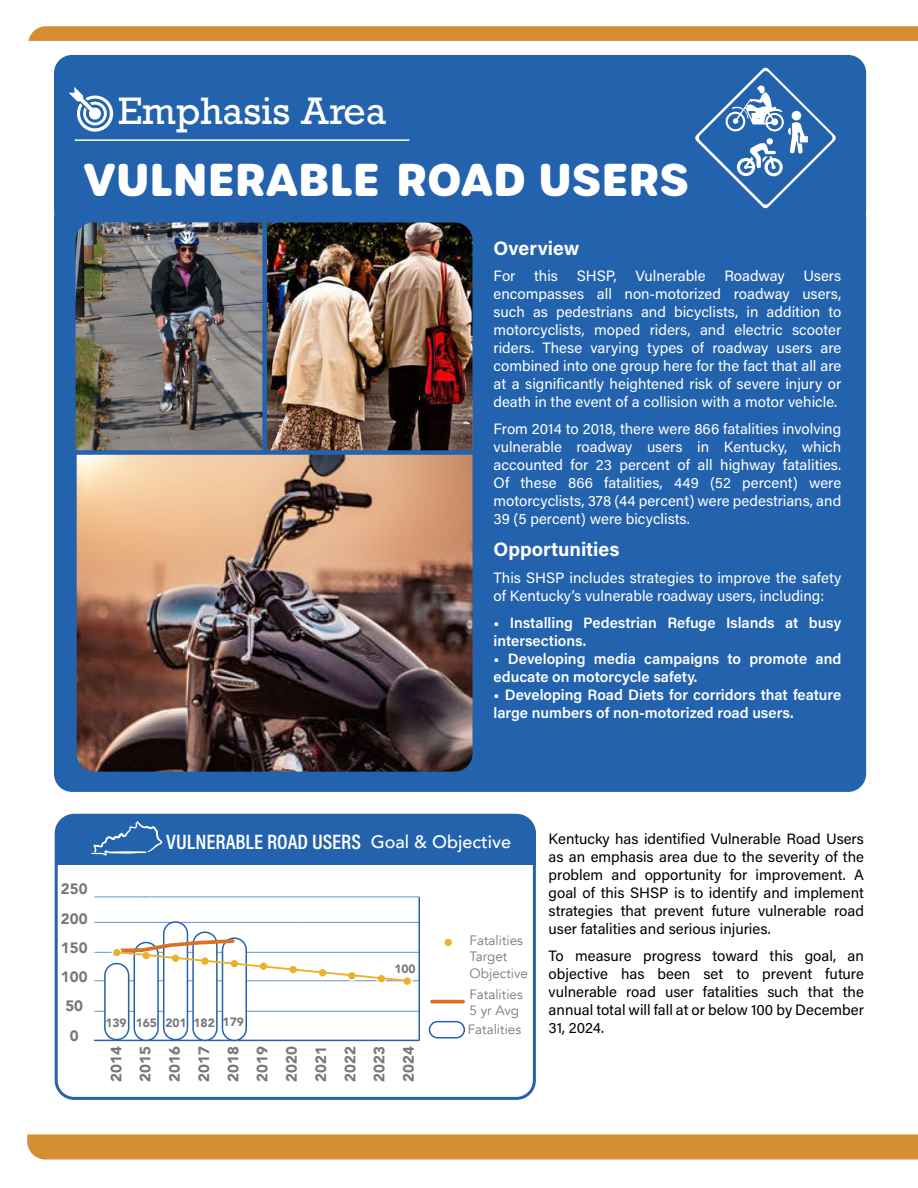
<style>
.page{position:relative;width:918px;height:1188px;background:#fff}
.page>*{position:absolute;margin:0;border:0;box-sizing:border-box;transform-origin:0 0}
.t1{font:700 44.55px "Urbane Rounded";color:#fff}
.t2{font:36px "Rockwell";color:#fff}
.t3{font:700 28.95px "Urbane Rounded";color:#fff}
.t4{font:600 21px "Acumin Pro Cond";letter-spacing:-.005em;color:#fff}
.t5{font:700 19.5px "Acumin Pro";color:#fff}
.t6{font:500 18px "Avenir";color:#fff}
.t7{font:15px/18px "Acumin Pro";color:#fff;text-align:justify}
.t8{font:15px/18px "Acumin Pro";color:#000;text-align:justify}
.t9{font:600 15px/18px "Acumin Pro";color:#fff}
.t10{font:900 15px "Avenir";color:#76787b}
.t11{font:13.5px "Avenir";color:#76787b}
.t12{font:900 12px "Avenir";color:#76787b}
</style>
<div class="page">
<svg style="left:27px;top:1134px;width:891px;height:26px;background:#d7923d"></svg>
<svg style="left:54px;top:1024px;width:478px;height:76px"></svg>
<svg style="left:28px;top:26px;width:890px;height:15px;background:#d7913a"></svg>
<div style="left:54px;top:200px;width:812px;height:592px;background:#2362ad;border-radius:18px"></div>
<div style="left:54px;top:55px;width:812px;height:173px;background:#2362ad;border-radius:18px"></div>
<svg style="left:695px;top:67px;width:141px;height:142px"></svg>
<svg style="left:69px;top:87px;width:45px;height:45px"></svg>
<hr style="left:75px;top:139px;width:334px;height:2px;background:#fff">
<div style="left:55px;top:814px;width:481px;height:286px;border:3px solid #2362ad;border-radius:18px"></div>
<hr style="left:94px;top:1040px;width:326px;height:1px;background:#2362ad">
<hr style="left:94px;top:980px;width:326px;height:1px;background:#2362ad">
<hr style="left:94px;top:922px;width:326px;height:1px;background:#2362ad">
<hr style="left:94px;top:1011px;width:326px;height:1px;background:#2362ad">
<hr style="left:94px;top:952px;width:326px;height:1px;background:#2362ad">
<hr style="left:94px;top:897px;width:326px;height:1px;background:#2362ad">
<div style="left:105px;top:964px;width:24px;height:76px;background:#fff;border-radius:12px"></div>
<div style="left:104px;top:963px;width:25px;height:77px;border:2px solid #2362ad;border-radius:12px"></div>
<div style="left:134px;top:943px;width:24px;height:97px;background:#fff;border-radius:12px"></div>
<div style="left:134px;top:942px;width:25px;height:99px;border:2px solid #2362ad;border-radius:12px"></div>
<div style="left:164px;top:922px;width:23px;height:118px;background:#fff;border-radius:12px"></div>
<div style="left:163px;top:921px;width:25px;height:119px;border:2px solid #2362ad;border-radius:12px"></div>
<div style="left:193px;top:932px;width:24px;height:108px;background:#fff;border-radius:12px"></div>
<div style="left:192px;top:932px;width:26px;height:109px;border:2px solid #2362ad;border-radius:12px"></div>
<div style="left:222px;top:938px;width:24px;height:102px;background:#fff;border-radius:12px"></div>
<div style="left:222px;top:937px;width:25px;height:104px;border:2px solid #2362ad;border-radius:12px"></div>
<div style="left:376px;top:973px;width:11px;height:11px;border:2px solid #fff;border-radius:50%"></div>
<svg style="left:120px;top:896px;width:53px;height:2px"></svg>
<svg style="left:266px;top:921px;width:84px;height:2px"></svg>
<hr style="left:94px;top:817px;width:1px;height:223px;background:#fff">
<div style="left:402px;top:976px;width:10px;height:10px;border:2px solid #fff;border-radius:50%"></div>
<div style="left:430px;top:1022px;width:34px;height:16px;background:#fff;border-radius:8px"></div>
<div style="left:429px;top:1021px;width:36px;height:18px;border:2px solid #2362ad;border-radius:8px"></div>
<div style="left:444px;top:938px;width:9px;height:9px;background:#ecb129;border-radius:50%"></div>
<div style="left:443px;top:937px;width:10px;height:11px;border:2px solid #fff;border-radius:50%"></div>
<hr style="left:430px;top:1000px;width:35px;height:3px;background:#d97126;border-radius:2px">
<hr style="left:418px;top:897px;width:2px;height:143px;background:#2362ad">
<div style="left:112px;top:947px;width:10px;height:11px;border:2px solid #fff;border-radius:50%"></div>
<img style="left:77px;top:455px;width:395px;height:317px">
<div style="left:57px;top:815px;width:479px;height:40px;background:#2362ad;border-radius:18px"></div>
<div style="left:56px;top:833px;width:480px;height:32px;background:#2362ad"></div>
<svg style="left:91px;top:821px;width:71px;height:35px"></svg>
<svg style="left:114px;top:939px;width:295px;height:44px"></svg>
<img style="left:76px;top:222px;width:186px;height:228px">
<img style="left:267px;top:222px;width:205px;height:228px">
<p class="t2" style="left:118px;top:88px;width:270px">Emphasis Area</p>
<p class="t1" style="left:84px;top:149px;width:607px">VULNERABLE ROAD USERS</p>
<p class="t3" style="left:463px;top:135px;width:130px">DRIVING</p>
<p class="t5" style="left:494px;top:235px;width:87px">Overview</p>
<p class="t7" style="left:494px;top:266px;width:349px">For this SHSP, Vulnerable Roadway Users encompasses all non-motorized roadway users, such as pedestrians and bicyclists, in addition to motorcyclists, moped riders, and electric scooter riders. These varying types of roadway users are combined into one group here for the fact that all are at a significantly heightened risk of severe injury or death in the event of a collision with a motor vehicle.</p>
<p class="t7" style="left:494px;top:419px;width:349px">From 2014 to 2018, there were 866 fatalities involving vulnerable roadway users in Kentucky, which accounted for 23 percent of all highway fatalities.<br>Of these 866 fatalities, 449 (52 percent) were motorcyclists, 378 (44 percent) were pedestrians, and 39 (5 percent) were bicyclists.</p>
<p class="t5" style="left:494px;top:536px;width:127px">Opportunities</p>
<p class="t7" style="left:494px;top:568px;width:349px">This SHSP includes strategies to improve the safety of Kentucky’s vulnerable roadway users, including:</p>
<p class="t9" style="left:494px;top:613px;width:349px">• Installing Pedestrian Refuge Islands at busy intersections.</p>
<p class="t9" style="left:494px;top:649px;width:349px">• Developing media campaigns to promote and educate on motorcycle safety.</p>
<p class="t9" style="left:494px;top:685px;width:349px">• Developing Road Diets for corridors that feature large numbers of non-motorized road users.</p>
<p class="t10" style="left:61px;top:876px;width:28px">250</p>
<p class="t10" style="left:61px;top:906px;width:28px">200</p>
<p class="t10" style="left:61px;top:935px;width:28px">150</p>
<p class="t10" style="left:61px;top:964px;width:28px">100</p>
<p class="t10" style="left:65px;top:993px;width:19px">50</p>
<p class="t10" style="left:70px;top:1023px;width:10px">0</p>
<p class="t4" style="left:166px;top:828px;width:196px">VULNERABLE ROAD USERS</p>
<p class="t6" style="left:371px;top:826px;width:142px">Goal &amp; Objective</p>
<p class="t12" style="left:105px;top:1013px;width:23px">139</p>
<p class="t12" style="left:136px;top:1012px;width:23px">165</p>
<p class="t12" style="left:165px;top:1012px;width:23px">201</p>
<p class="t12" style="left:193px;top:1012px;width:23px">182</p>
<p class="t12" style="left:223px;top:1012px;width:23px">179</p>
<p class="t12" style="left:394px;top:958px;width:23px">100</p>
<p class="t10" style="left:103px;top:1082px;width:37px;rotate:-90deg">2014</p>
<p class="t10" style="left:133px;top:1082px;width:37px;rotate:-90deg">2015</p>
<p class="t10" style="left:162px;top:1082px;width:37px;rotate:-90deg">2016</p>
<p class="t10" style="left:191px;top:1082px;width:37px;rotate:-90deg">2017</p>
<p class="t10" style="left:220px;top:1082px;width:37px;rotate:-90deg">2018</p>
<p class="t10" style="left:250px;top:1082px;width:37px;rotate:-90deg">2019</p>
<p class="t10" style="left:279px;top:1082px;width:37px;rotate:-90deg">2020</p>
<p class="t10" style="left:308px;top:1082px;width:37px;rotate:-90deg">2021</p>
<p class="t10" style="left:337px;top:1082px;width:37px;rotate:-90deg">2022</p>
<p class="t10" style="left:367px;top:1082px;width:37px;rotate:-90deg">2023</p>
<p class="t10" style="left:396px;top:1082px;width:37px;rotate:-90deg">2024</p>
<p class="t11" style="left:470px;top:933px;width:55px">Fatalities</p>
<p class="t11" style="left:470px;top:949px;width:39px">Target</p>
<p class="t11" style="left:470px;top:965px;width:60px">Objective</p>
<p class="t11" style="left:469px;top:987px;width:55px">Fatalities</p>
<p class="t11" style="left:469px;top:1003px;width:51px">5 yr Avg</p>
<p class="t11" style="left:468px;top:1022px;width:55px">Fatalities</p>
<p class="t8" style="left:549px;top:829px;width:317px">Kentucky has identified Vulnerable Road Users as an emphasis area due to the severity of the problem and opportunity for improvement. A goal of this SHSP is to identify and implement strategies that prevent future vulnerable road user fatalities and serious injuries.</p>
<p class="t8" style="left:549px;top:946px;width:317px">To measure progress toward this goal, an objective has been set to prevent future vulnerable road user fatalities such that the annual total will fall at or below 100 by December 31, 2024.</p>
</div>
